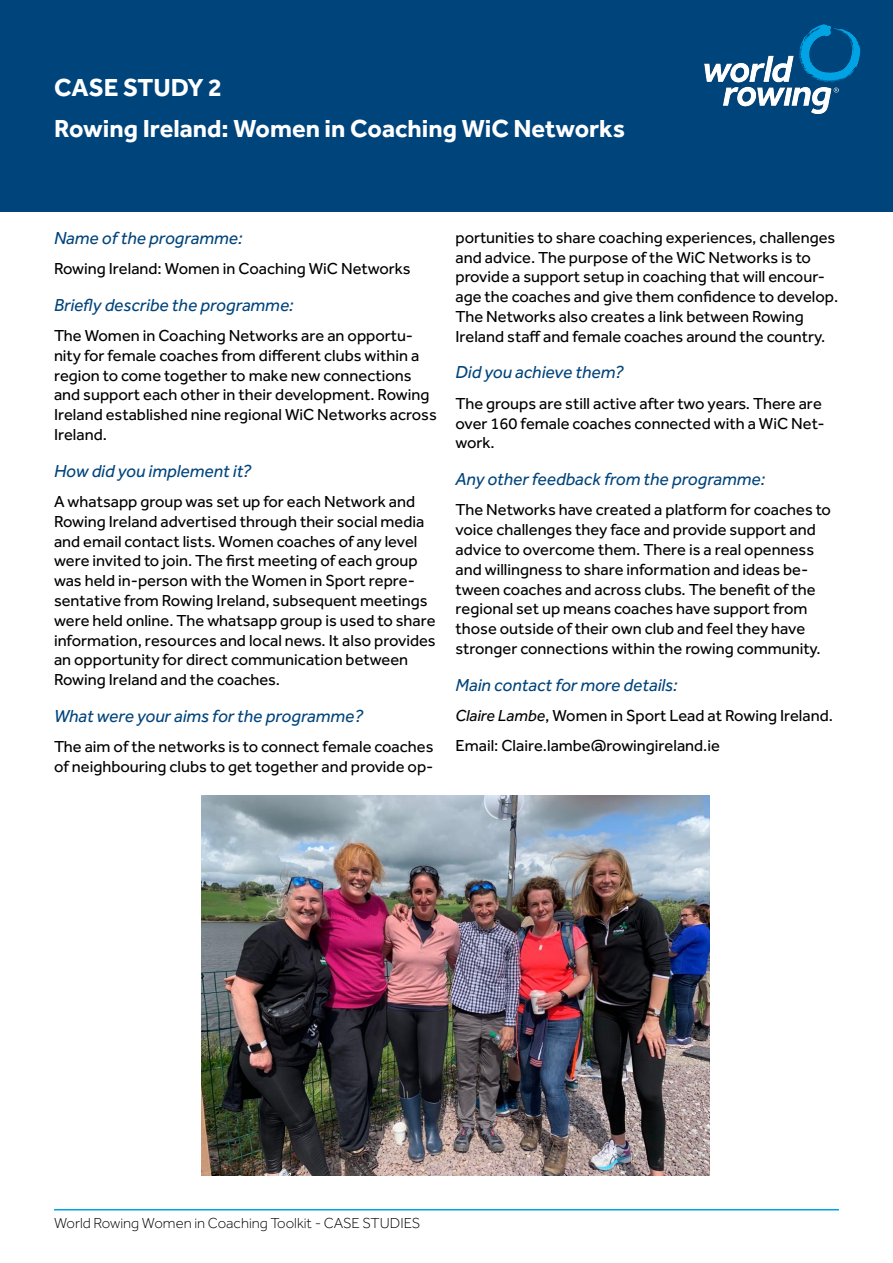
<style>
.page{position:relative;width:893px;height:1263px;background:#fff}
.page>*{position:absolute;margin:0;border:0;box-sizing:border-box;transform-origin:0 0}
.Sub_title{font:700 25.5px "Effra";color:#fff}
.Sub_Sub_title{font:italic 18px "Effra";color:#00447c}
.Paragraph{font:16.5px/19.8px "Effra";color:#000}
.t1{font:300 15px "Effra";color:#000}
.s1{font-style:italic}
</style>
<div class="page">
<div style="left:0;top:0;width:893px;height:212px;background:#00447c"></div>
<hr style="left:54px;top:1209px;width:785px;height:1px;background:#00a4e3">
<img style="left:704px;top:24px;width:157px;height:90px">
<img style="left:201px;top:795px;width:508px;height:380px">
<p class="Sub_title" style="left:54px;top:72px;width:170px">CASE STUDY 2</p>
<p class="Sub_title" style="left:54px;top:113px;width:573px">Rowing Ireland: Women in Coaching WiC Networks</p>
<p class="Sub_Sub_title" style="left:54px;top:227px;width:190px">Name of the programme:</p>
<p class="Paragraph" style="left:54px;top:259px;width:358px">Rowing Ireland: Women in Coaching WiC Networks</p>
<p class="Sub_Sub_title" style="left:54px;top:294px;width:241px">Briefly describe the programme:</p>
<p class="Paragraph" style="left:54px;top:325px;width:384px">The Women in Coaching Networks are an opportu&shy;nity for female coaches from different clubs within a region to come together to make new connections and support each other in their development. Rowing Ireland established nine regional WiC Networks across Ireland.</p>
<p class="Sub_Sub_title" style="left:54px;top:460px;width:199px">How did you implement it?</p>
<p class="Paragraph" style="left:54px;top:491px;width:383px">A whatsapp group was set up for each Network and Rowing Ireland advertised through their social media and email contact lists. Women coaches of any level were invited to join. The first meeting of each group was held in-person with the Women in Sport repre&shy;sentative from Rowing Ireland, subsequent meetings were held online. The whatsapp group is used to share information, resources and local news. It also provides an opportunity for direct communication between Rowing Ireland and the coaches.</p>
<p class="Sub_Sub_title" style="left:54px;top:705px;width:311px">What were your aims for the programme?</p>
<p class="Paragraph" style="left:54px;top:736px;width:381px">The aim of the networks is to connect female coaches of neighbouring clubs to get together and provide op-</p>
<p class="Paragraph" style="left:455px;top:227px;width:384px">portunities to share coaching experiences, challenges and advice. The purpose of the WiC Networks is to provide a support setup in coaching that will encour&shy;age the coaches and give them confidence to develop.<br>The Networks also creates a link between Rowing Ireland staff and female coaches around the country.</p>
<p class="Sub_Sub_title" style="left:455px;top:362px;width:169px">Did you achieve them?</p>
<p class="Paragraph" style="left:455px;top:393px;width:371px">The groups are still active after two years. There are over 160 female coaches connected with a WiC Net&shy;work.</p>
<p class="Sub_Sub_title" style="left:455px;top:468px;width:311px">Any other feedback from the programme:</p>
<p class="Paragraph" style="left:455px;top:500px;width:377px">The Networks have created a platform for coaches to voice challenges they face and provide support and advice to overcome them. There is a real openness and willingness to share information and ideas be&shy;tween coaches and across clubs. The benefit of the regional set up means coaches have support from those outside of their own club and feel they have stronger connections within the rowing community.</p>
<p class="Sub_Sub_title" style="left:455px;top:674px;width:224px">Main contact for more details:</p>
<p class="Paragraph" style="left:455px;top:700px;width:379px;line-height:30.3px"><span class="s1">Claire Lambe</span>, Women in Sport Lead at Rowing Ireland.<br>Email: Claire.lambe@rowingireland.ie</p>
<p class="t1" style="left:54px;top:1214px;width:368px">World Rowing Women in Coaching Toolkit - CASE STUDIES</p>
</div>
